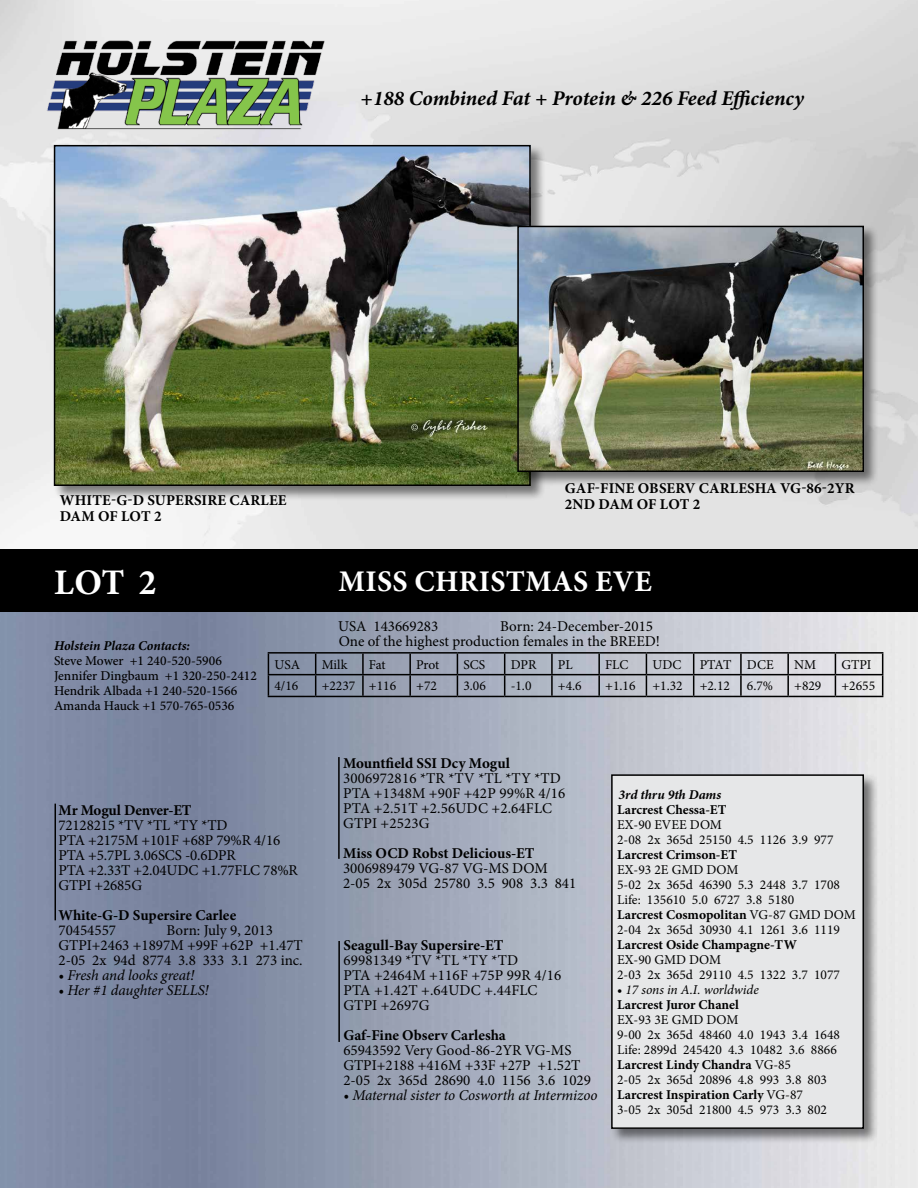
<style>
.page{position:relative;width:918px;height:1188px;background:#fff}
.page>*{position:absolute;margin:0;border:0;box-sizing:border-box;transform-origin:0 0}
.t1{font:700 36px "Minion Pro";color:#fff}
.t2{font:700 30px "Minion Pro";letter-spacing:.01em;color:#fff}
.t3{font:italic 700 21px "Minion Pro";color:#000}
.t4{font:15px/15px "Minion Pro";color:#000}
.t5{font:700 15px/16.5px "Minion Pro";color:#000}
.t6{font:italic 15px "Minion Pro";letter-spacing:-.01em;color:#000}
.t7{font:13.5px/15px "Minion Pro";color:#000}
.t8{font:500 13.5px/15px "Minion Pro";color:#000}
.t9{font:700 13.5px "Minion Pro";color:#000}
.t10{font:italic 13.5px/15px "Minion Pro";letter-spacing:-.005em;color:#000}
.t11{font:italic 700 13.5px "Minion Pro";color:#000}
.s1{font-weight:700}
.s2{font-style:normal}
.s3{font-weight:700;font-style:normal}
</style>
<div class="page">
<img style="left:0;top:0;width:918px;height:1188px">
<div style="left:0;top:549px;width:918px;height:63px;background:#000"></div>
<img style="left:42px;top:35px;width:290px;height:102px">
<hr style="left:55px;top:804px;width:1px;height:116px;background:#000">
<hr style="left:338px;top:757px;width:2px;height:102px;background:#000">
<hr style="left:338px;top:941px;width:2px;height:101px;background:#000">
<div style="left:53px;top:144px;width:493px;height:357px;background:#000;opacity:.5"></div>
<img style="left:57px;top:148px;width:471px;height:335px">
<div style="left:54px;top:145px;width:477px;height:341px;border:2px solid #000"></div>
<div style="left:516px;top:225px;width:363px;height:262px;background:#000;opacity:.5"></div>
<img style="left:520px;top:229px;width:341px;height:240px">
<div style="left:517px;top:226px;width:347px;height:246px;border:2px solid #000"></div>
<div style="left:610px;top:773px;width:270px;height:371px;background:#000;opacity:.5"></div>
<div style="left:612px;top:775px;width:251px;height:353px;background:#e6e7e8"></div>
<div style="left:611px;top:774px;width:253px;height:355px;border:2px solid #000"></div>
<hr style="left:268px;top:652px;width:48px;height:2px;background:#000">
<hr style="left:316px;top:652px;width:47px;height:2px;background:#000">
<hr style="left:363px;top:652px;width:47px;height:2px;background:#000">
<hr style="left:362px;top:654px;width:2px;height:20px;background:#000">
<hr style="left:410px;top:652px;width:47px;height:2px;background:#000">
<hr style="left:409px;top:654px;width:2px;height:20px;background:#000">
<hr style="left:457px;top:652px;width:48px;height:2px;background:#000">
<hr style="left:505px;top:652px;width:47px;height:2px;background:#000">
<hr style="left:552px;top:652px;width:47px;height:2px;background:#000">
<hr style="left:551px;top:654px;width:2px;height:20px;background:#000">
<hr style="left:599px;top:652px;width:47px;height:2px;background:#000">
<hr style="left:598px;top:654px;width:2px;height:20px;background:#000">
<hr style="left:646px;top:652px;width:48px;height:2px;background:#000">
<hr style="left:694px;top:652px;width:47px;height:2px;background:#000">
<hr style="left:741px;top:652px;width:47px;height:2px;background:#000">
<hr style="left:740px;top:654px;width:2px;height:20px;background:#000">
<hr style="left:788px;top:652px;width:47px;height:2px;background:#000">
<hr style="left:787px;top:654px;width:2px;height:20px;background:#000">
<hr style="left:835px;top:652px;width:48px;height:2px;background:#000">
<hr style="left:268px;top:674px;width:48px;height:1px;background:#000">
<svg style="left:268px;top:654px;width:1px;height:42px"></svg>
<hr style="left:316px;top:674px;width:47px;height:1px;background:#000">
<svg style="left:315px;top:654px;width:1px;height:42px"></svg>
<hr style="left:363px;top:674px;width:47px;height:1px;background:#000">
<hr style="left:362px;top:675px;width:2px;height:21px;background:#000">
<hr style="left:410px;top:674px;width:47px;height:1px;background:#000">
<hr style="left:409px;top:675px;width:2px;height:21px;background:#000">
<hr style="left:457px;top:674px;width:48px;height:1px;background:#000">
<svg style="left:457px;top:654px;width:1px;height:42px"></svg>
<hr style="left:505px;top:674px;width:47px;height:1px;background:#000">
<svg style="left:504px;top:654px;width:1px;height:42px"></svg>
<hr style="left:552px;top:674px;width:47px;height:1px;background:#000">
<hr style="left:551px;top:675px;width:2px;height:21px;background:#000">
<hr style="left:599px;top:674px;width:47px;height:1px;background:#000">
<hr style="left:598px;top:675px;width:2px;height:21px;background:#000">
<hr style="left:646px;top:674px;width:48px;height:1px;background:#000">
<svg style="left:646px;top:654px;width:1px;height:42px"></svg>
<hr style="left:694px;top:674px;width:47px;height:1px;background:#000">
<svg style="left:693px;top:654px;width:1px;height:42px"></svg>
<hr style="left:741px;top:674px;width:47px;height:1px;background:#000">
<hr style="left:740px;top:675px;width:2px;height:21px;background:#000">
<hr style="left:788px;top:674px;width:47px;height:1px;background:#000">
<hr style="left:787px;top:675px;width:2px;height:21px;background:#000">
<hr style="left:835px;top:674px;width:48px;height:1px;background:#000">
<svg style="left:835px;top:654px;width:1px;height:42px"></svg>
<svg style="left:882px;top:654px;width:1px;height:42px"></svg>
<hr style="left:268px;top:696px;width:48px;height:1px;background:#000">
<hr style="left:316px;top:696px;width:47px;height:1px;background:#000">
<hr style="left:363px;top:696px;width:47px;height:1px;background:#000">
<hr style="left:410px;top:696px;width:47px;height:1px;background:#000">
<hr style="left:457px;top:696px;width:48px;height:1px;background:#000">
<hr style="left:505px;top:696px;width:47px;height:1px;background:#000">
<hr style="left:552px;top:696px;width:47px;height:1px;background:#000">
<hr style="left:599px;top:696px;width:47px;height:1px;background:#000">
<hr style="left:646px;top:696px;width:48px;height:1px;background:#000">
<hr style="left:694px;top:696px;width:47px;height:1px;background:#000">
<hr style="left:741px;top:696px;width:47px;height:1px;background:#000">
<hr style="left:788px;top:696px;width:47px;height:1px;background:#000">
<hr style="left:835px;top:696px;width:48px;height:1px;background:#000">
<h3 class="t3" style="left:360px;top:83px;width:445px">+188 Combined Fat + Protein &amp; 226 Feed Efficiency</h3>
<p class="t5" style="left:60px;top:492px;width:228px">WHITE-G-D SUPERSIRE CARLEE<br>DAM OF LOT 2</p>
<p class="t5" style="left:565px;top:480px;width:291px">GAF-FINE OBSERV CARLESHA VG-86-2YR<br>2ND DAM OF LOT 2</p>
<h1 class="t1" style="left:54px;top:557px;width:104px">LOT 2</h1>
<p class="t11" style="left:54px;top:636px;width:138px">Holstein Plaza Contacts:</p>
<p class="t8" style="left:54px;top:653px;width:204px">Steve Mower +1 240-520-5906<br>Jennifer Dingbaum +1 320-250-2412<br>Hendrik Albada +1 240-520-1566<br>Amanda Hauck +1 570-765-0536</p>
<h2 class="t2" style="left:339px;top:561px;width:315px">MISS CHRISTMAS EVE</h2>
<p class="t4" style="left:338px;top:619px;width:102px">USA 143669283</p>
<p class="t4" style="left:500px;top:619px;width:154px">Born: 24-December-2015</p>
<p class="t4" style="left:339px;top:634px;width:323px">One of the highest production females in the BREED!</p>
<p class="t7" style="left:274px;top:657px;width:27px">USA</p>
<p class="t7" style="left:322px;top:657px;width:27px">Milk</p>
<p class="t7" style="left:369px;top:657px;width:18px">Fat</p>
<p class="t7" style="left:416px;top:657px;width:25px">Prot</p>
<p class="t7" style="left:463px;top:657px;width:23px">SCS</p>
<p class="t7" style="left:511px;top:657px;width:27px">DPR</p>
<p class="t7" style="left:558px;top:657px;width:16px">PL</p>
<p class="t7" style="left:605px;top:657px;width:25px">FLC</p>
<p class="t7" style="left:652px;top:657px;width:31px">UDC</p>
<p class="t7" style="left:700px;top:657px;width:76px">PTAT DCE</p>
<p class="t7" style="left:794px;top:657px;width:24px">NM</p>
<p class="t7" style="left:841px;top:657px;width:32px">GTPI</p>
<p class="t7" style="left:274px;top:679px;width:25px">4/16</p>
<p class="t7" style="left:322px;top:679px;width:76px">+2237 +116</p>
<p class="t7" style="left:416px;top:679px;width:22px">+72</p>
<p class="t7" style="left:463px;top:679px;width:24px">3.06</p>
<p class="t7" style="left:511px;top:679px;width:22px">-1.0</p>
<p class="t7" style="left:558px;top:679px;width:25px">+4.6</p>
<p class="t7" style="left:605px;top:679px;width:32px">+1.16</p>
<p class="t7" style="left:652px;top:679px;width:32px">+1.32</p>
<p class="t7" style="left:700px;top:679px;width:32px">+2.12</p>
<p class="t7" style="left:747px;top:679px;width:28px">6.7%</p>
<p class="t7" style="left:794px;top:679px;width:29px">+829</p>
<p class="t7" style="left:841px;top:679px;width:35px">+2655</p>
<p class="t5" style="left:58px;top:801px;width:135px">Mr Mogul Denver-ET</p>
<p class="t4" style="left:58px;top:817px;width:241px">72128215 *TV *TL *TY *TD<br>PTA +2175M +101F +68P 79%R 4/16<br>PTA +5.7PL 3.06SCS -0.6DPR<br>PTA +2.33T +2.04UDC +1.77FLC 78%R<br>GTPI +2685G</p>
<p class="t5" style="left:58px;top:906px;width:179px">White-G-D Supersire Carlee</p>
<p class="t4" style="left:58px;top:922px;width:59px">70454557</p>
<p class="t4" style="left:58px;top:922px;width:246px;text-indent:108px">Born: July 9, 2013<br>GTPI+2463 +1897M +99F +62P +1.47T<br>2-05 2x 94d 8774 3.8 333 3.1 273 inc.</p>
<p class="t6" style="left:58px;top:964px;width:137px">• Fresh and looks great!</p>
<p class="t6" style="left:58px;top:979px;width:152px">• Her #1 daughter SELLS!</p>
<p class="t5" style="left:343px;top:755px;width:168px">Mountfield SSI Dcy Mogul</p>
<p class="t4" style="left:343px;top:771px;width:224px">3006972816 *TR *TV *TL *TY *TD<br>PTA +1348M +90F +42P 99%R 4/16<br>PTA +2.51T +2.56UDC +2.64FLC<br>GTPI +2523G</p>
<p class="t5" style="left:343px;top:845px;width:193px">Miss OCD Robst Delicious-ET</p>
<p class="t4" style="left:343px;top:861px;width:235px">3006989479 VG-87 VG-MS DOM<br>2-05 2x 305d 25780 3.5 908 3.3 841</p>
<p class="t5" style="left:343px;top:937px;width:162px">Seagull-Bay Supersire-ET</p>
<p class="t4" style="left:343px;top:953px;width:220px">69981349 *TV *TL *TY *TD<br>PTA +2464M +116F +75P 99R 4/16<br>PTA +1.42T +.64UDC +.44FLC<br>GTPI +2697G</p>
<p class="t5" style="left:343px;top:1027px;width:164px">Gaf-Fine Observ Carlesha</p>
<p class="t4" style="left:343px;top:1043px;width:249px">65943592 Very Good-86-2YR VG-MS<br>GTPI+2188 +416M +33F +27P +1.52T<br>2-05 2x 365d 28690 4.0 1156 3.6 1029</p>
<p class="t6" style="left:343px;top:1085px;width:256px">• Maternal sister to Cosworth at Intermizoo</p>
<p class="t11" style="left:619px;top:785px;width:104px">3rd thru 9th Dams</p>
<p class="t9" style="left:617px;top:800px;width:111px">Larcrest Chessa-ET</p>
<p class="t7" style="left:617px;top:817px;width:218px">EX-90 EVEE DOM<br>2-08 2x 365d 25150 4.5 1126 3.9 977</p>
<p class="t9" style="left:617px;top:845px;width:121px">Larcrest Crimson-ET</p>
<p class="t7" style="left:617px;top:862px;width:240px">EX-93 2E GMD DOM<br>5-02 2x 365d 46390 5.3 2448 3.7 1708<br>Life: 135610 5.0 6727 3.8 5180<br><span class="s1">Larcrest Cosmopolitan</span> VG-87 GMD DOM<br>2-04 2x 365d 30930 4.1 1261 3.6 1119</p>
<p class="t9" style="left:617px;top:935px;width:181px">Larcrest Oside Champagne-TW</p>
<p class="t7" style="left:617px;top:952px;width:224px">EX-90 GMD DOM<br>2-03 2x 365d 29110 4.5 1322 3.7 1077</p>
<p class="t10" style="left:617px;top:982px;width:143px"><span class="s2">•</span> 17 sons in A.I. worldwide<br><span class="s3">Larcrest Juror Chanel</span></p>
<p class="t7" style="left:617px;top:1012px;width:224px">EX-93 3E GMD DOM<br>9-00 2x 365d 48460 4.0 1943 3.4 1648<br>Life: 2899d 245420 4.3 10482 3.6 8866<br><span class="s1">Larcrest Lindy Chandra</span> VG-85<br>2-05 2x 365d 20896 4.8 993 3.8 803<br><span class="s1">Larcrest Inspiration Carly</span> VG-87<br>3-05 2x 305d 21800 4.5 973 3.3 802</p>
</div>
